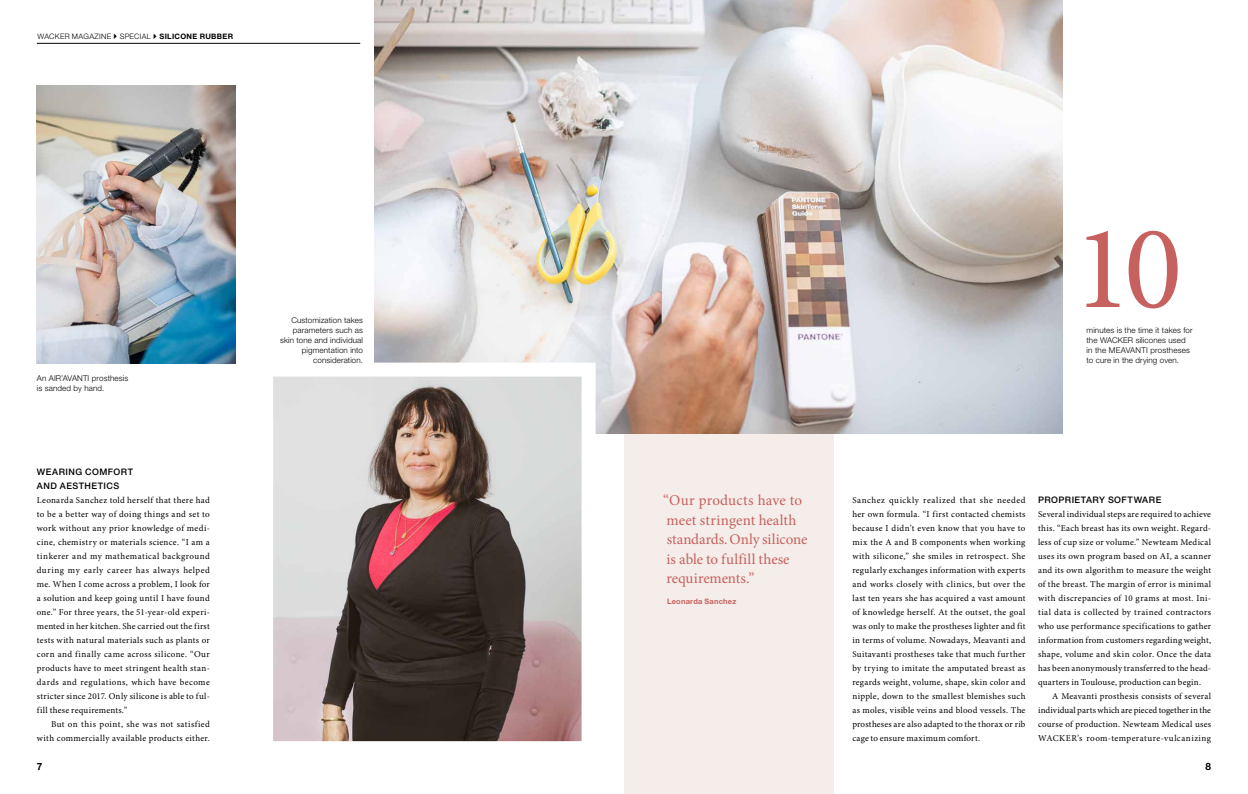
<style>
.page{position:relative;width:1248px;height:794px;background:#fff}
.page>*{position:absolute;margin:0;border:0;box-sizing:border-box;transform-origin:0 0}
.t1{font:120px "Minion Pro";color:#c6615f}
.t2{font:15px/19.5px "Minion Pro";color:#c6615f}
.t3{font:700 10px "Helvetica Panfor Wacker";color:#000}
.t4{font:9px/14px "Minion Pro";letter-spacing:.03em;color:#000;text-align:justify}
.t5{font:500 9px/14px "Helvetica Panfor Wacker";letter-spacing:.05em;color:#000}
.t6{font:300 8px/10px "Helvetica Panfor Wacker";letter-spacing:.015em;color:#000}
.t7{font:300 7.5px "Helvetica Panfor Wacker";letter-spacing:.04em;color:#000}
.t8{font:700 7.5px "Helvetica Panfor Wacker";letter-spacing:.025em;color:#c6615f}
.s1{font-weight:700}
</style>
<div class="page">
<div style="left:624px;top:14px;width:209px;height:780px;background:#f4ede9"></div>
<img style="left:374px;top:0;width:688px;height:433px">
<img style="left:37px;top:85px;width:199px;height:278px">
<img style="left:274px;top:377px;width:306px;height:363px">
<div style="left:259px;top:362px;width:336px;height:393px;border:14px solid #fff"></div>
<hr style="left:37px;top:43px;width:323px;height:1px;background:#000">
<p class="t7" style="left:38px;top:32px;width:197px">WACKER MAGAZINE SPECIAL <span class="s1">SILICONE RUBBER</span></p>
<p class="t6" style="left:37px;top:373px;width:93px">An AIR’AVANTI prosthesis is sanded by hand.</p>
<p class="t5" style="left:37px;top:465px;width:98px">WEARING COMFORT<br>AND AESTHETICS</p>
<p class="t4" style="left:37px;top:493px;width:174px">Leonarda Sanchez told herself that there had to be a better way of doing things and set to work without any prior knowledge of medi&shy;cine, chemistry or materials science. “I am a tinkerer and my mathematical background during my early career has always helped me. When I come across a problem, I look for a solution and keep going until I have found one.” For three years, the 51-year-old experi&shy;mented in her kitchen. She carried out the first tests with natural materials such as plants or corn and finally came across silicone. “Our products have to meet stringent health stan&shy;dards and regulations, which have become stricter since 2017. Only silicone is able to ful&shy;fill these requirements.”</p>
<p class="t4" style="left:37px;top:717px;width:174px;text-align:right">But on this point, she was not satisfied with commercially available products either.</p>
<p class="t6" style="left:280px;top:315px;width:84px;text-align:right">Customization takes parameters such as skin tone and individual pigmentation into consideration.</p>
<h1 class="t1" style="left:1073px;top:188px;width:110px">10</h1>
<p class="t6" style="left:1086px;top:325px;width:107px">minutes is the time it takes for the WACKER silicones used in the MEAVANTI prostheses to cure in the drying oven.</p>
<h2 class="t2" style="left:663px;top:491px;width:146px">“Our products have to meet stringent health standards. Only silicone is able to fulfill these requirements.”</h2>
<p class="t8" style="left:667px;top:597px;width:71px">Leonarda Sanchez</p>
<p class="t4" style="left:852px;top:493px;width:174px">Sanchez quickly realized that she needed her own formula. “I first contacted chemists because I didn’t even know that you have to mix the A and B components when working with silicone,” she smiles in retrospect. She regularly exchanges information with experts and works closely with clinics, but over the last ten years she has acquired a vast amount of knowledge herself. At the outset, the goal was only to make the prostheses lighter and fit in terms of volume. Nowadays, Meavanti and Suitavanti prostheses take that much further by trying to imitate the amputated breast as regards weight, volume, shape, skin color and nipple, down to the smallest blemishes such as moles, visible veins and blood vessels. The prostheses are also adapted to the thorax or rib cage to ensure maximum comfort.</p>
<p class="t5" style="left:1037px;top:493px;width:125px">PROPRIETARY SOFTWARE</p>
<p class="t4" style="left:1037px;top:507px;width:174px">Several individual steps are required to achieve this. “Each breast has its own weight. Regard&shy;less of cup size or volume.” Newteam Medical uses its own program based on AI, a scanner and its own algorithm to measure the weight of the breast. The margin of error is minimal with discrepancies of 10 grams at most. Ini&shy;tial data is collected by trained contractors who use performance specifications to gather information from customers regarding weight, shape, volume and skin color. Once the data has been anonymously transferred to the head&shy;quarters in Toulouse, production can begin.</p>
<p class="t4" style="left:1037px;top:689px;width:174px;text-indent:14px">A Meavanti prosthesis consists of several individual parts which are pieced together in the course of production. Newteam Medical uses WACKER’s room-temperature-vulcanizing</p>
<p class="t3" style="left:37px;top:760px;width:7px">7</p>
<p class="t3" style="left:1205px;top:760px;width:7px">8</p>
</div>
